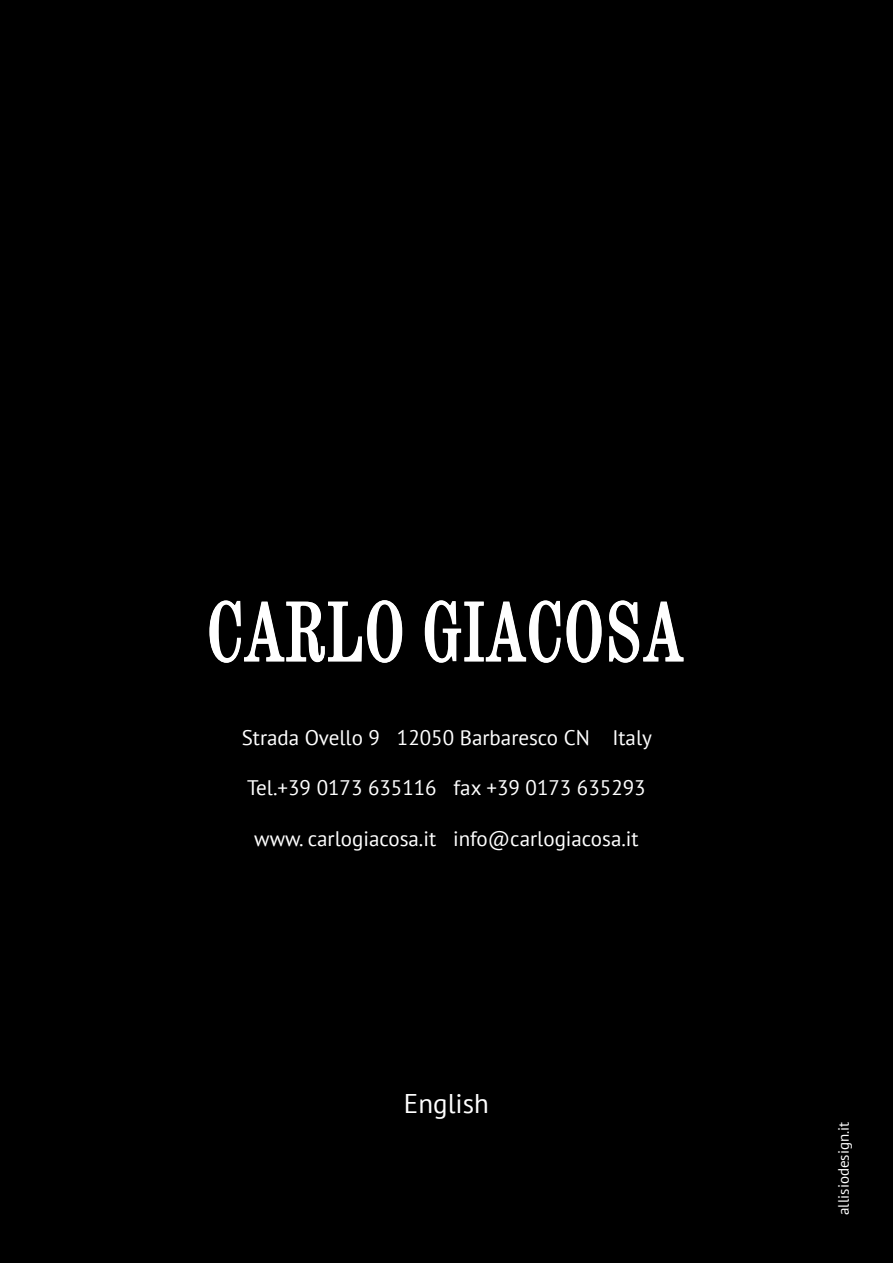
<style>
.page{position:relative;width:893px;height:1263px;background:#000}
.page>*{position:absolute;margin:0;border:0;box-sizing:border-box;transform-origin:0 0}
.t1{font:27px "PT Sans";color:#fff}
.t2{font:21px "PT Sans";color:#fff}
.t3{font:15px "PT Sans";color:#fff}
</style>
<div class="page">
<svg style="left:209px;top:600px;width:194px;height:63px"></svg>
<svg style="left:424px;top:600px;width:260px;height:63px"></svg>
<p class="t2" style="left:242px;top:724px;width:412px">Strada Ovello 9 12050 Barbaresco CN Italy</p>
<p class="t2" style="left:247px;top:774px;width:400px">Tel.+39 0173 635116 fax +39 0173 635293</p>
<p class="t2" style="left:254px;top:825px;width:386px">www. carlogiacosa.it info@carlogiacosa.it</p>
<p class="t1" style="left:404px;top:1086px;width:86px">English</p>
<p class="t3" style="left:834px;top:1215px;width:95px;rotate:-90deg">allisiodesign.it</p>
</div>
